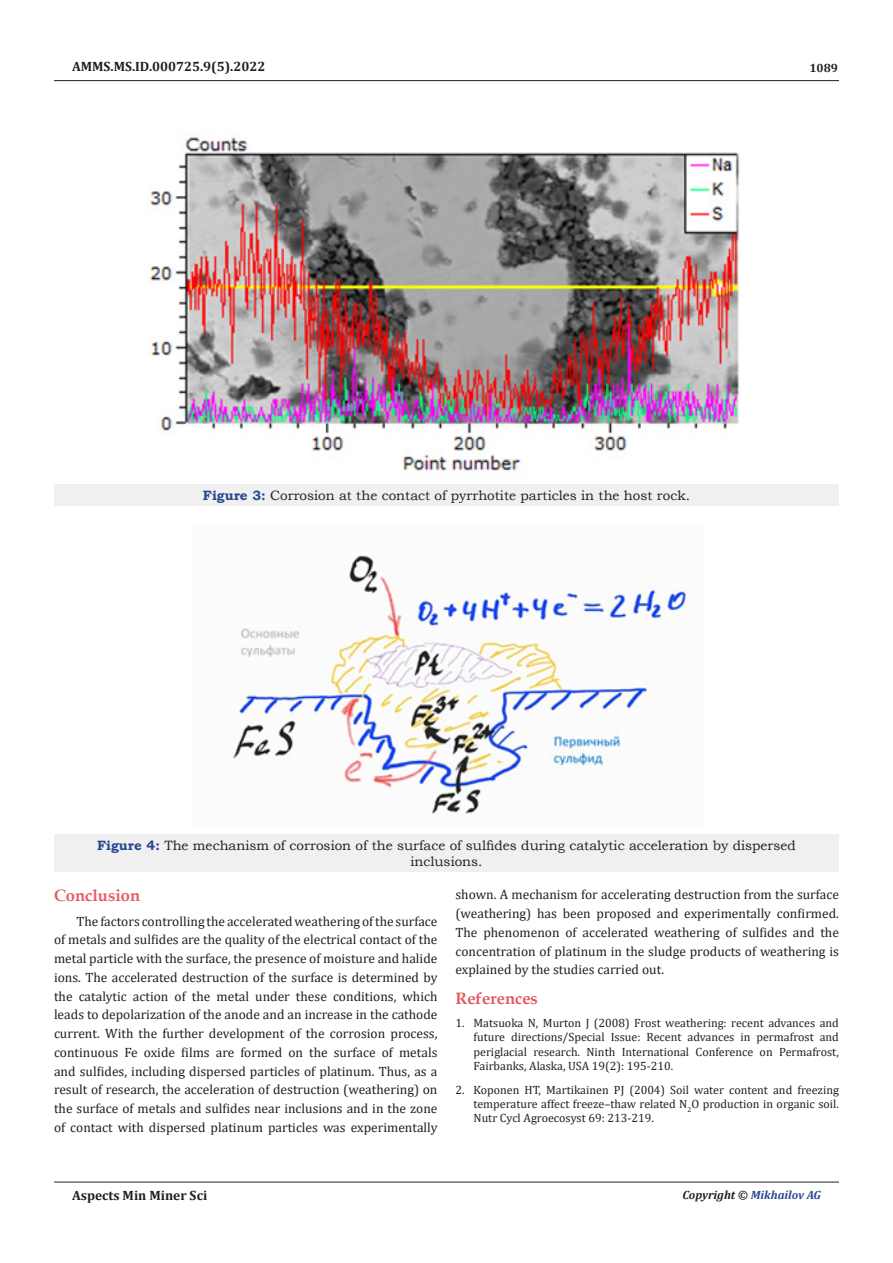
<style>
.page{position:relative;width:893px;height:1263px;background:#fff}
.page>*{position:absolute;margin:0;border:0;box-sizing:border-box;transform-origin:0 0}
.t1{font:700 16.5px "Book Antiqua";color:#e65960}
.t2{font:13.5px/18.8px "Cambria";color:#231f20;text-align:justify}
.t3{font:13.5px/16.2px "Bookman Old Style";color:#231f20;text-align:center}
.t4{font:700 13.5px "Cambria";color:#231f20}
.t5{font:12px/14.4px "Cambria";color:#231f20;text-align:justify}
.t6{font:italic 700 12px "Cambria";color:#2a4791}
.t7{font:700 12px "Cambria";color:#231f20}
.s1{font-weight:700;color:#2a4791}
.s2{color:#231f20}
</style>
<div class="page">
<hr style="left:54px;top:80px;width:785px;height:1px;background:#231f20">
<hr style="left:54px;top:1182px;width:785px;height:1px;background:#231f20">
<div style="left:54px;top:484px;width:785px;height:22px;background:#f0f0f0"></div>
<img style="left:148px;top:137px;width:592px;height:335px">
<div style="left:54px;top:834px;width:785px;height:38px;background:#f0f0f0"></div>
<img style="left:232px;top:555px;width:456px;height:259px">
<p class="t4" style="left:72px;top:57px;width:195px">AMMS.MS.ID.000725.9(5).2022</p>
<p class="t7" style="left:809px;top:60px;width:30px">1089</p>
<p class="t3" style="left:203px;top:487px;width:489px"><span class="s1">Figure 3:</span> Corrosion at the contact of pyrrhotite particles in the host rock.</p>
<p class="t3" style="left:97px;top:837px;width:700px"><span class="s1">Figure 4:</span> The mechanism of corrosion of the surface of sulfides during catalytic acceleration by dispersed inclusions.</p>
<p class="t1" style="left:54px;top:884px;width:88px">Conclusion</p>
<p class="t2" style="left:54px;top:911px;width:385px;text-indent:22px">The factors controlling the accelerated weathering of the surface of metals and sulfides are the quality of the electrical contact of the metal particle with the surface, the presence of moisture and halide ions. The accelerated destruction of the surface is determined by the catalytic action of the metal under these conditions, which leads to depolarization of the anode and an increase in the cathode current. With the further development of the corrosion process, continuous Fe oxide films are formed on the surface of metals and sulfides, including dispersed particles of platinum. Thus, as a result of research, the acceleration of destruction (weathering) on the surface of metals and sulfides near inclusions and in the zone of contact with dispersed platinum particles was experimentally</p>
<p class="t2" style="left:455px;top:885px;width:385px">shown. A mechanism for accelerating destruction from the surface (weathering) has been proposed and experimentally confirmed.<br>The phenomenon of accelerated weathering of sulfides and the concentration of platinum in the sludge products of weathering is explained by the studies carried out.</p>
<p class="t1" style="left:455px;top:987px;width:84px">References</p>
<p class="t5" style="left:473px;top:1015px;width:367px;text-indent:-18px">1. Matsuoka N, Murton J (2008) Frost weathering: recent advances and future directions/Special Issue: Recent advances in permafrost and periglacial research. Ninth International Conference on Permafrost, Fairbanks, Alaska, USA 19(2): 195-210.</p>
<p class="t5" style="left:473px;top:1082px;width:367px;text-indent:-18px">2. Koponen HT, Martikainen PJ (2004) Soil water content and freezing temperature affect freeze–thaw related N<sub>2</sub>O production in organic soil.<br>Nutr Cycl Agroecosyst 69: 213-219.</p>
<p class="t4" style="left:72px;top:1185px;width:137px">Aspects Min Miner Sci</p>
<p class="t6" style="left:682px;top:1186px;width:140px"><span class="s2">Copyright ©</span> Mikhailov AG</p>
</div>
